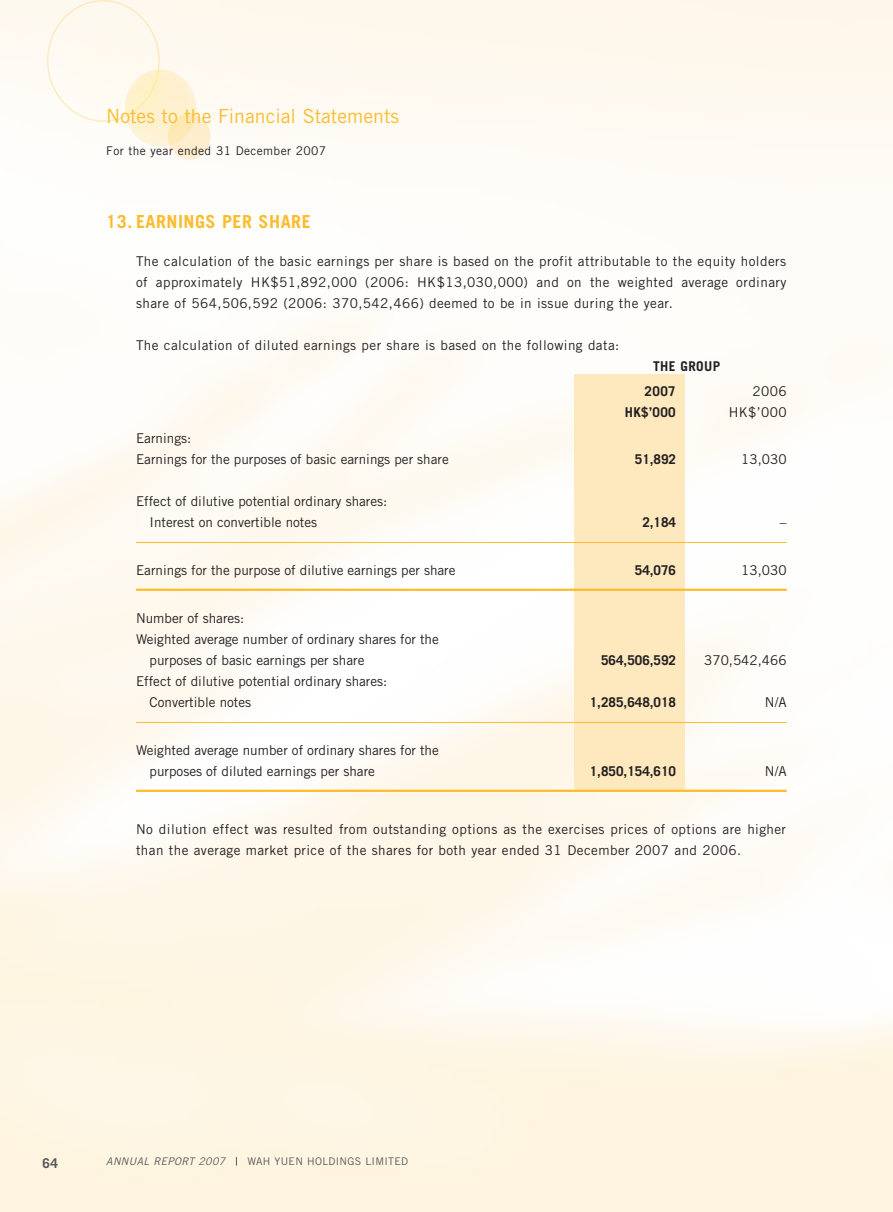
<style>
.page{position:relative;width:893px;height:1212px;background:#fff}
.page>*{position:absolute;margin:0;border:0;box-sizing:border-box;transform-origin:0 0}
.t1{font:19.5px "Trade Gothic LT Std";color:#fdbb2e}
.t2{font:700 18px "Trade Gothic LT Std";letter-spacing:.03em;color:#fdbb2e}
.t3{font:13.5px/21px "Trade Gothic LT Std";letter-spacing:.03em;color:#231f20;text-align:justify}
.t4{font:13.5px/21px "Trade Gothic LT Std";color:#231f20}
.t5{font:700 13.5px/25.2px "Trade Gothic LT Std";color:#231f20}
.t6{font:700 13.5px "Trade Gothic LT Std";color:#57585a}
.t7{font:12px "Trade Gothic LT Std";letter-spacing:.03em;color:#231f20}
.t8{font:10.5px "Trade Gothic LT Std";letter-spacing:.03em;color:#57585a}
.t9{font:italic 10.5px "Trade Gothic LT Std";letter-spacing:.03em;color:#57585a}
.s1{font-weight:400}
</style>
<div class="page">
<svg style="left:45px;top:0;width:166px;height:160px"></svg>
<svg style="left:72px;top:32px;width:92px;height:93px;fill:#fefaf0"></svg>
<svg style="left:130px;top:77px;width:59px;height:59px;background:#fdf0ca"></svg>
<div style="left:574px;top:375px;width:111px;height:416px;background:#fee8be"></div>
<hr style="left:136px;top:542px;width:651px;height:1px;background:#fdbb2e">
<hr style="left:136px;top:589px;width:651px;height:2px;background:#fdbb2e">
<hr style="left:136px;top:722px;width:651px;height:1px;background:#fdbb2e">
<hr style="left:136px;top:790px;width:651px;height:2px;background:#fdbb2e">
<p class="t1" style="left:106px;top:104px;width:294px">Notes to the Financial Statements</p>
<p class="t7" style="left:106px;top:144px;width:221px">For the year ended 31 December 2007</p>
<p class="t2" style="left:106px;top:210px;width:206px">13. EARNINGS PER SHARE</p>
<p class="t3" style="left:136px;top:250px;width:652px">The calculation of the basic earnings per share is based on the profit attributable to the equity holders of approximately H K$51,892,000 (2006: H K$13,030,000) and on the weighted average ordinary share of 564,506,592 (2006: 370,542,466) deemed to be in issue during the year.</p>
<p class="t3" style="left:136px;top:334px;width:485px">The calculation of diluted earnings per share is based on the following data:</p>
<p class="t5" style="left:645px;top:353px;width:53px;text-indent:9px">THE GROUP<br>2007</p>
<p class="t3" style="left:752px;top:380px;width:36px">2006</p>
<p class="t4" style="left:136px;top:428px;width:314px">Earnings:<br>Earnings for the purposes of basic earnings per share</p>
<p class="t4" style="left:136px;top:491px;width:253px">Effect of dilutive potential ordinary shares:<br>I nterest on convertible notes</p>
<p class="t5" style="left:625px;top:399px;width:73px">HK$’000 <span class="s1">H</span></p>
<p class="t3" style="left:739px;top:401px;width:49px">K$’000</p>
<p class="t5" style="left:635px;top:446px;width:43px">51,892</p>
<p class="t3" style="left:741px;top:449px;width:47px">13,030</p>
<p class="t5" style="left:642px;top:509px;width:35px">2,184</p>
<p class="t3" style="left:780px;top:512px;width:8px">–</p>
<p class="t4" style="left:136px;top:560px;width:321px">Earnings for the purpose of dilutive earnings per share</p>
<p class="t5" style="left:635px;top:557px;width:43px">54,076</p>
<p class="t3" style="left:741px;top:560px;width:47px">13,030</p>
<p class="t3" style="left:136px;top:608px;width:110px">N umber of shares:</p>
<p class="t4" style="left:136px;top:629px;width:304px">Weighted average number of ordinary shares for the</p>
<p class="t4" style="left:150px;top:650px;width:216px">purposes of basic earnings per share</p>
<p class="t5" style="left:601px;top:647px;width:77px">564,506,592</p>
<p class="t4" style="left:704px;top:650px;width:84px">370,542,466</p>
<p class="t4" style="left:150px;top:671px;width:239px;text-indent:-14px">Effect of dilutive potential ordinary shares:<br>Convertible notes</p>
<p class="t5" style="left:590px;top:689px;width:88px">1,285,648,018</p>
<p class="t3" style="left:765px;top:692px;width:23px">N /A</p>
<p class="t4" style="left:150px;top:740px;width:291px;text-indent:-14px">Weighted average number of ordinary shares for the purposes of diluted earnings per share</p>
<p class="t5" style="left:590px;top:758px;width:89px">1,850,154,610 <span class="s1">N</span></p>
<p class="t3" style="left:775px;top:761px;width:13px">/A</p>
<p class="t3" style="left:136px;top:818px;width:651px">N o dilution effect was resulted from outstanding options as the exercises prices of options are higher than the average market price of the shares for both year ended 31 December 2007 and 2006.</p>
<p class="t6" style="left:43px;top:1155px;width:17px">64</p>
<p class="t9" style="left:106px;top:1155px;width:120px">ANNUAL REPORT 2007</p>
<p class="t8" style="left:247px;top:1155px;width:162px">Wah Yuen Holdings Limited</p>
</div>
